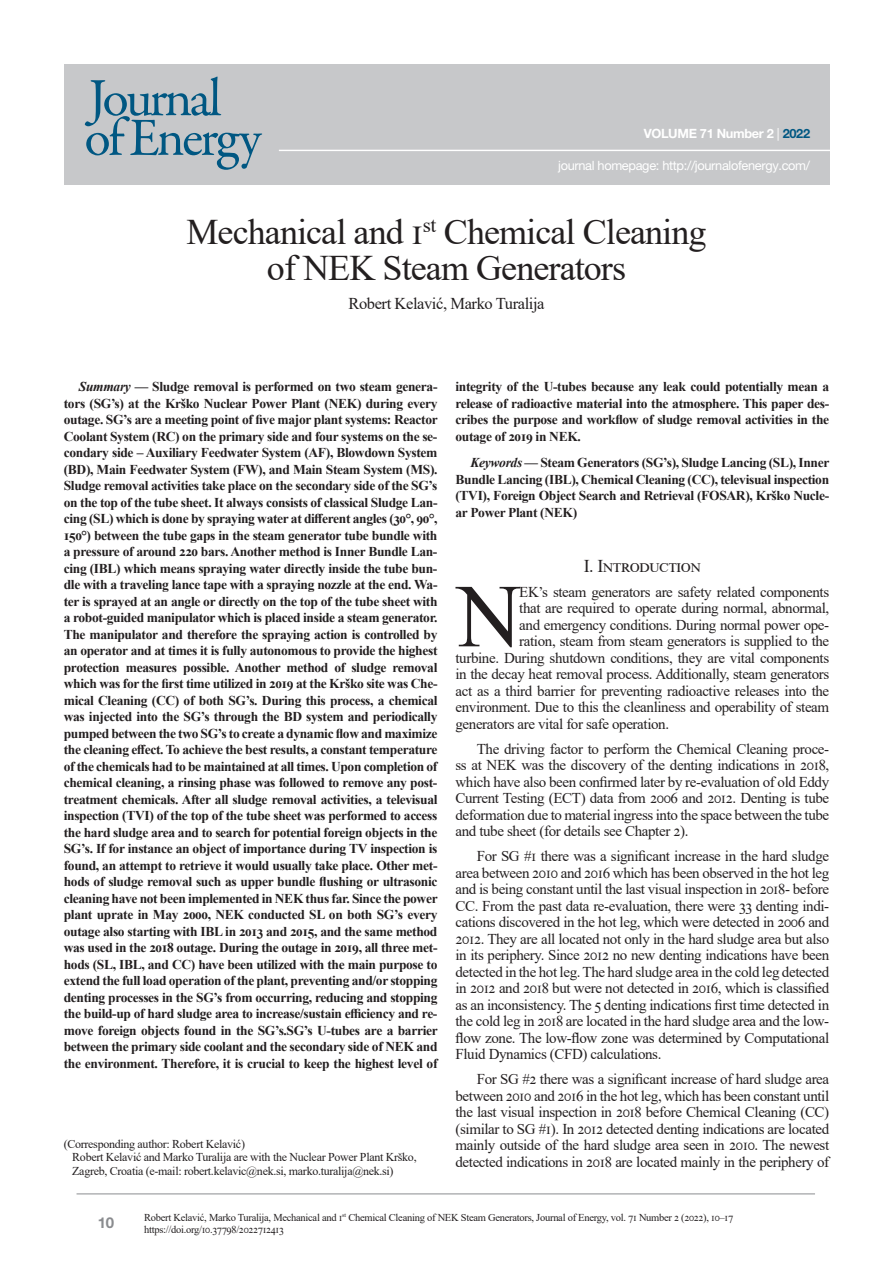
<style>
.page{position:relative;width:893px;height:1263px;background:#fff}
.page>*{position:absolute;margin:0;border:0;box-sizing:border-box;transform-origin:0 0}
.t1{font:89.7px "Times New Roman";color:#231f20}
.t2{font:54.15px/39.6px "MH Garamond";letter-spacing:-.055em;color:#005782}
.t3{font:36px/36px "Times New Roman";letter-spacing:-.025em;color:#231f20;text-align:center}
.t4{font:18px "Times New Roman";letter-spacing:.045em;color:#231f20}
.t5{font:16.5px "Times New Roman";letter-spacing:-.025em;color:#231f20}
.t6{font:15px/16.5px "Times New Roman";letter-spacing:-.025em;color:#231f20;text-align:justify}
.t7{font:700 15px "MH Helvetica";color:#8a8c8f}
.t8{font:700 13.5px/16.5px "Times New Roman";letter-spacing:-.025em;color:#231f20;text-align:justify}
.t9{font:12.75px "MH Helvetica";letter-spacing:-.025em;color:#fff}
.t10{font:700 12.75px "MH Helvetica";letter-spacing:-.025em;color:#fff}
.t11{font:12px/13.5px "Times New Roman";letter-spacing:-.025em;color:#231f20}
.t12{font:10.5px/12px "Times New Roman";letter-spacing:-.025em;color:#231f20}
.s1{font-weight:400}
.s2{color:#005782}
.s3{font-style:italic}
</style>
<div class="page">
<hr style="left:77px;top:1193px;width:738px;height:1px;background:#8a8c8f">
<div style="left:64px;top:64px;width:766px;height:121px;background:#c7c8ca"></div>
<hr style="left:279px;top:150px;width:555px;height:1px;background:#fff">
<h2 class="t2" style="left:85px;top:80px;width:178px">Journal of Energy</h2>
<p class="t10" style="left:644px;top:125px;width:168px">VOLUME 71 Number 2 <span class="s1">|</span> <span class="s2">2022</span></p>
<p class="t9" style="left:558px;top:157px;width:253px">journal homepage: http://journalofenergy.com/</p>
<h3 class="t3" style="left:187px;top:213px;width:521px">Mechanical and 1<sup>st</sup> Chemical Cleaning of NEK Steam Generators</h3>
<p class="t5" style="left:348px;top:292px;width:198px">Robert Kelavić, Marko Turalija</p>
<p class="t8" style="left:64px;top:378px;width:375px;text-indent:15px"><span class="s3">Summary</span> — Sludge removal is performed on two steam genera&shy;tors (SG’s) at the Krško Nuclear Power Plant (NEK) during every outage. SG’s are a meeting point of five major plant systems: Reactor Coolant System (RC) on the primary side and four systems on the se&shy;condary side – Auxiliary Feedwater System (AF), Blowdown System (BD), Main Feedwater System (FW), and Main Steam System (MS).<br>Sludge removal activities take place on the secondary side of the SG’s on the top of the tube sheet. It always consists of classical Sludge Lan&shy;cing (SL) which is done by spraying water at different angles (30°, 90°, 150°) between the tube gaps in the steam generator tube bundle with a pressure of around 220 bars. Another method is Inner Bundle Lan&shy;cing (IBL) which means spraying water directly inside the tube bun&shy;dle with a traveling lance tape with a spraying nozzle at the end. Wa&shy;ter is sprayed at an angle or directly on the top of the tube sheet with a robot-guided manipulator which is placed inside a steam generator.<br>The manipulator and therefore the spraying action is controlled by an operator and at times it is fully autonomous to provide the highest protection measures possible. Another method of sludge removal which was for the first time utilized in 2019 at the Krško site was Che&shy;mical Cleaning (CC) of both SG’s. During this process, a chemical was injected into the SG’s through the BD system and periodically pumped between the two SG’s to create a dynamic flow and maximize the cleaning effect. To achieve the best results, a constant temperature of the chemicals had to be maintained at all times. Upon completion of chemical cleaning, a rinsing phase was followed to remove any post&shy;treatment chemicals. After all sludge removal activities, a televisual inspection (TVI) of the top of the tube sheet was performed to access the hard sludge area and to search for potential foreign objects in the SG’s. If for instance an object of importance during TV inspection is found, an attempt to retrieve it would usually take place. Other met&shy;hods of sludge removal such as upper bundle flushing or ultrasonic cleaning have not been implemented in NEK thus far. Since the power plant uprate in May 2000, NEK conducted SL on both SG’s every outage also starting with IBL in 2013 and 2015, and the same method was used in the 2018 outage. During the outage in 2019, all three met&shy;hods (SL, IBL, and CC) have been utilized with the main purpose to extend the full load operation of the plant, preventing and/or stopping denting processes in the SG’s from occurring, reducing and stopping the build-up of hard sludge area to increase/sustain efficiency and re&shy;move foreign objects found in the SG’s.SG’s U-tubes are a barrier between the primary side coolant and the secondary side of NEK and the environment. Therefore, it is crucial to keep the highest level of</p>
<p class="t8" style="left:455px;top:378px;width:375px">integrity of the U-tubes because any leak could potentially mean a release of radioactive material into the atmosphere. This paper des&shy;cribes the purpose and workflow of sludge removal activities in the outage of 2019 in NEK.</p>
<p class="t8" style="left:455px;top:454px;width:375px;text-indent:15px"><span class="s3">Keywords</span> — Steam Generators (SG’s), Sludge Lancing (SL), Inner Bundle Lancing (IBL), Chemical Cleaning (CC), televisual inspection (TVI), Foreign Object Search and Retrieval (FOSAR), Krško Nucle&shy;ar Power Plant (NEK)</p>
<h3 class="t4" style="left:584px;top:553px;width:117px">I. Introduction</h3>
<h1 class="t1" style="left:457px;top:553px;width:66px">N</h1>
<p class="t6" style="left:519px;top:583px;width:311px">EK’s steam generators are safety related components</p>
<p class="t6" style="left:519px;top:599px;width:311px">that are required to operate during normal, abnormal,</p>
<p class="t6" style="left:519px;top:616px;width:311px">and emergency conditions. During normal power ope-</p>
<p class="t6" style="left:519px;top:632px;width:311px">ration, steam from steam generators is supplied to the</p>
<p class="t6" style="left:455px;top:649px;width:375px">turbine. During shutdown conditions, they are vital components</p>
<p class="t6" style="left:455px;top:665px;width:375px">in the decay heat removal process. Additionally, steam generators</p>
<p class="t6" style="left:455px;top:682px;width:375px">act as a third barrier for preventing radioactive releases into the</p>
<p class="t6" style="left:455px;top:698px;width:375px">environment. Due to this the cleanliness and operability of steam</p>
<p class="t6" style="left:455px;top:715px;width:215px">generators are vital for safe operation.</p>
<p class="t6" style="left:455px;top:740px;width:375px;text-indent:21px">The driving factor to perform the Chemical Cleaning proce&shy;ss at NEK was the discovery of the denting indications in 2018, which have also been confirmed later by re-evaluation of old Eddy Current Testing (ECT) data from 2006 and 2012. Denting is tube deformation due to material ingress into the space between the tube and tube sheet (for details see Chapter 2).</p>
<p class="t6" style="left:455px;top:848px;width:375px;text-indent:21px">For SG #1 there was a significant increase in the hard sludge area between 2010 and 2016 which has been observed in the hot leg and is being constant until the last visual inspection in 2018- before CC. From the past data re-evaluation, there were 33 denting indi&shy;cations discovered in the hot leg, which were detected in 2006 and 2012. They are all located not only in the hard sludge area but also in its periphery. Since 2012 no new denting indications have been detected in the hot leg. The hard sludge area in the cold leg detected in 2012 and 2018 but were not detected in 2016, which is classified as an inconsistency. The 5 denting indications first time detected in the cold leg in 2018 are located in the hard sludge area and the low&shy;flow zone. The low-flow zone was determined by Computational Fluid Dynamics (CFD) calculations.</p>
<p class="t6" style="left:455px;top:1071px;width:375px;text-indent:21px">For SG #2 there was a significant increase of hard sludge area between 2010 and 2016 in the hot leg, which has been constant until the last visual inspection in 2018 before Chemical Cleaning (CC) (similar to SG #1). In 2012 detected denting indications are located mainly outside of the hard sludge area seen in 2010. The newest detected indications in 2018 are located mainly in the periphery of</p>
<p class="t11" style="left:72px;top:1137px;width:346px;text-indent:-9px">(Corresponding author: Robert Kelavić)<br>Robert Kelavić and Marko Turalija are with the Nuclear Power Plant Krško,<br>Zagreb, Croatia (e-mail: robert.kelavic@nek.si, marko.turalija@nek.si)</p>
<p class="t7" style="left:98px;top:1213px;width:18px">10</p>
<p class="t12" style="left:144px;top:1211px;width:591px">Robert Kelavić, Marko Turalija, Mechanical and 1<sup>st</sup> Chemical Cleaning of NEK Steam Generators, Journal of Energy, vol. 71 Number 2 (2022), 10–17 https://doi.org/10.37798/2022712413</p>
</div>
